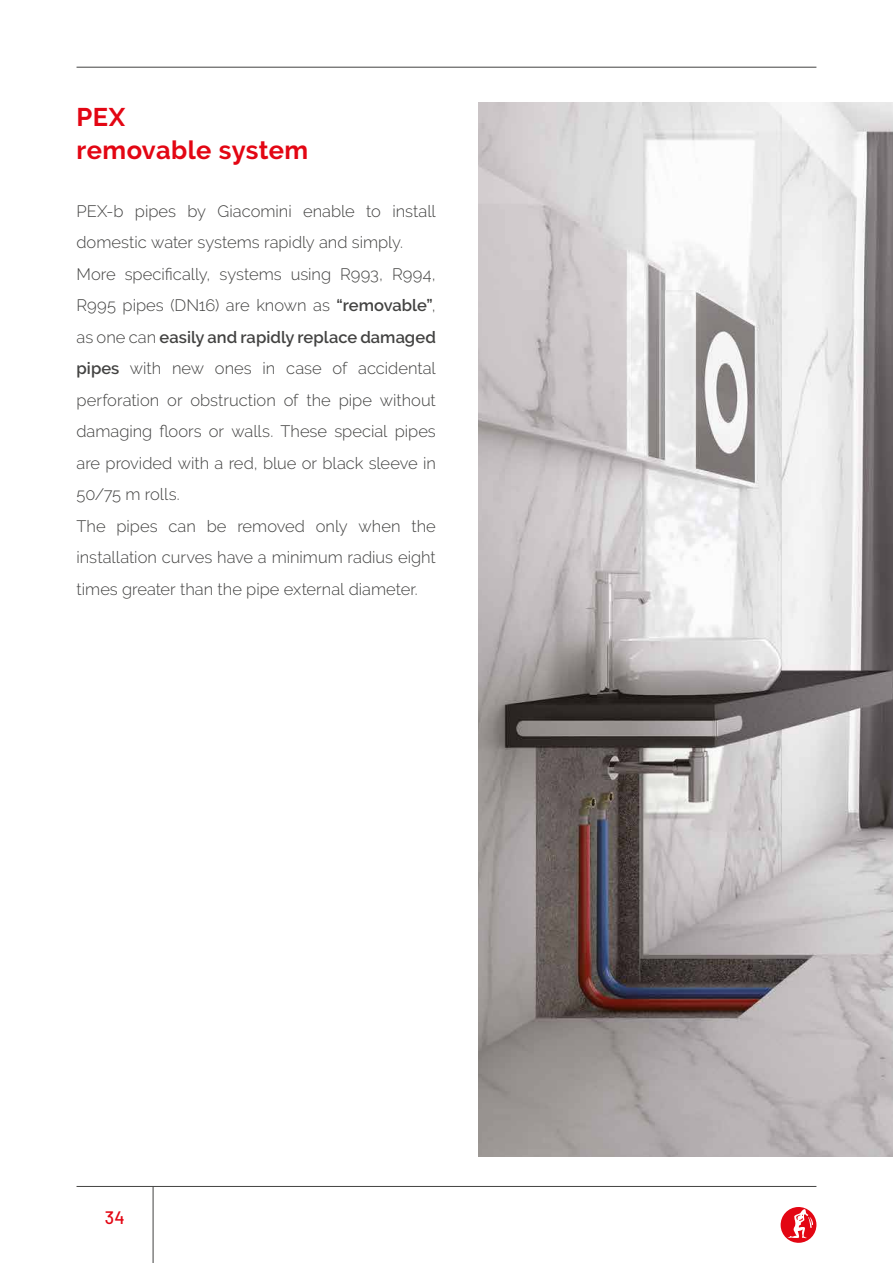
<style>
.page{position:relative;width:893px;height:1263px;background:#fff}
.page>*{position:absolute;margin:0;border:0;box-sizing:border-box;transform-origin:0 0}
.t1{font:700 25.5px/33px "Raleway";letter-spacing:.015em;color:#e30613}
.t2{font:500 18px "Barlow";color:#e30613}
.t3{font:300 16.5px/31.5px "Raleway";color:#424241}
.s1{font-weight:600}
</style>
<div class="page">
<hr style="left:77px;top:67px;width:739px;height:1px;background:#424241">
<svg style="left:780px;top:1207px;width:37px;height:36px"></svg>
<svg style="left:788px;top:1209px;width:25px;height:29px"></svg>
<hr style="left:77px;top:1186px;width:739px;height:1px;background:#424241">
<hr style="left:153px;top:1186px;width:1px;height:77px;background:#424241">
<img style="left:478px;top:102px;width:415px;height:1055px">
<h1 class="t1" style="left:77px;top:101px;width:233px">PEX<br>removable system</h1>
<p class="t3" style="left:77px;top:195px;width:361px">PEX-b pipes by Giacomini enable to install domestic water systems rapidly and simply.<br>More specifically, systems using R993, R994, R995 pipes (DN16) are known as <span class="s1">“removable”</span>, as one can <span class="s1">easily and rapidly replace damaged pipes</span> with new ones in case of accidental perforation or obstruction of the pipe without damaging floors or walls. These special pipes are provided with a red, blue or black sleeve in 50/75 m rolls.<br>The pipes can be removed only when the installation curves have a minimum radius eight times greater than the pipe external diameter.</p>
<p class="t2" style="left:105px;top:1204px;width:21px">34</p>
</div>
